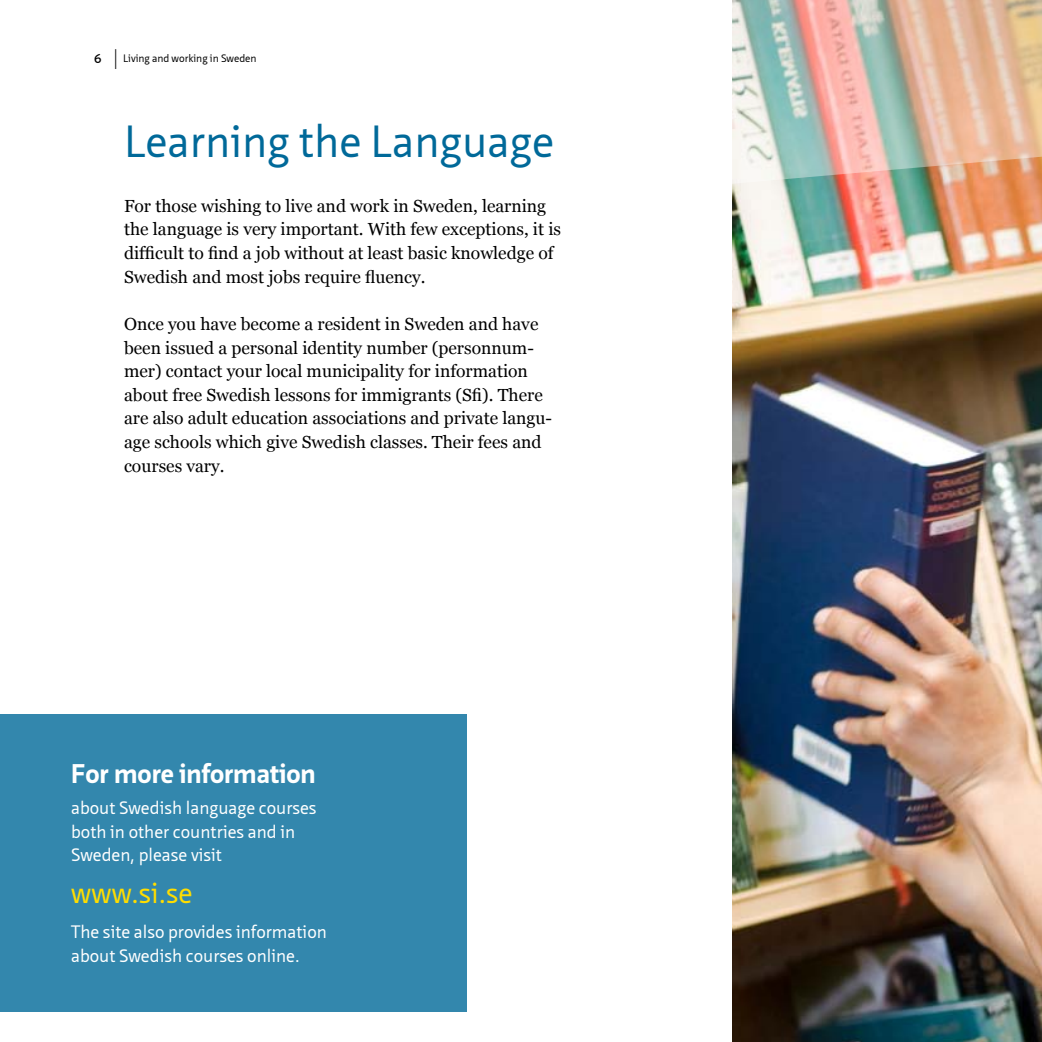
<style>
.page{position:relative;width:1042px;height:1042px;background:#fff}
.page>*{position:absolute;margin:0;border:0;box-sizing:border-box;transform-origin:0 0}
.t1{font:43.75px "Neue Sans Pro";color:#006999}
.Brödtext{font:28px "Neue Sans Pro";letter-spacing:.005em;color:#fd0}
.t2{font:700 26.25px "Neue Sans Pro";color:#fff}
.Brödtext-2{font:17.5px/23.6px "Georgia";color:#000}
.Brödtext-3{font:17.5px/23.6px "Neue Sans Pro";color:#fff}
.t3{font:10.5px "Neue Sans Pro";color:#000}
.s1{font-weight:600;font-size:12.6px}
.s2{font-weight:100;font-size:18.9px}
</style>
<div class="page">
<img style="left:466px;top:0;width:576px;height:1042px">
<div style="left:0;top:714px;width:466px;height:298px;background:#3387ad"></div>
<p class="t3" style="left:94px;top:52px;width:164px"><span class="s1">6</span> <span class="s2">|</span> Living and working in Sweden</p>
<h2 class="t1" style="left:124px;top:113px;width:432px">Learning the Language</h2>
<p class="Brödtext-2" style="left:124px;top:194px;width:438px">For those wishing to live and work in Sweden, learning the language is very important. With few exceptions, it is difficult to find a job without at least basic knowledge of Swedish and most jobs require fluency.</p>
<p class="Brödtext-2" style="left:124px;top:312px;width:430px">Once you have become a resident in Sweden and have been issued a personal identity number (personnum&shy;mer) contact your local municipality for information about free Swedish lessons for immigrants (Sfi). There are also adult education associations and private langu&shy;age schools which give Swedish classes. Their fees and courses vary.</p>
<h3 class="t2" style="left:71px;top:756px;width:246px">For more information</h3>
<p class="Brödtext-3" style="left:71px;top:796px;width:247px">about Swedish language courses both in other countries and in<br>Sweden, please visit</p>
<p class="Brödtext" style="left:71px;top:875px;width:123px">www.si.se</p>
<p class="Brödtext-3" style="left:71px;top:920px;width:257px">The site also provides information about Swedish courses online.</p>
</div>
